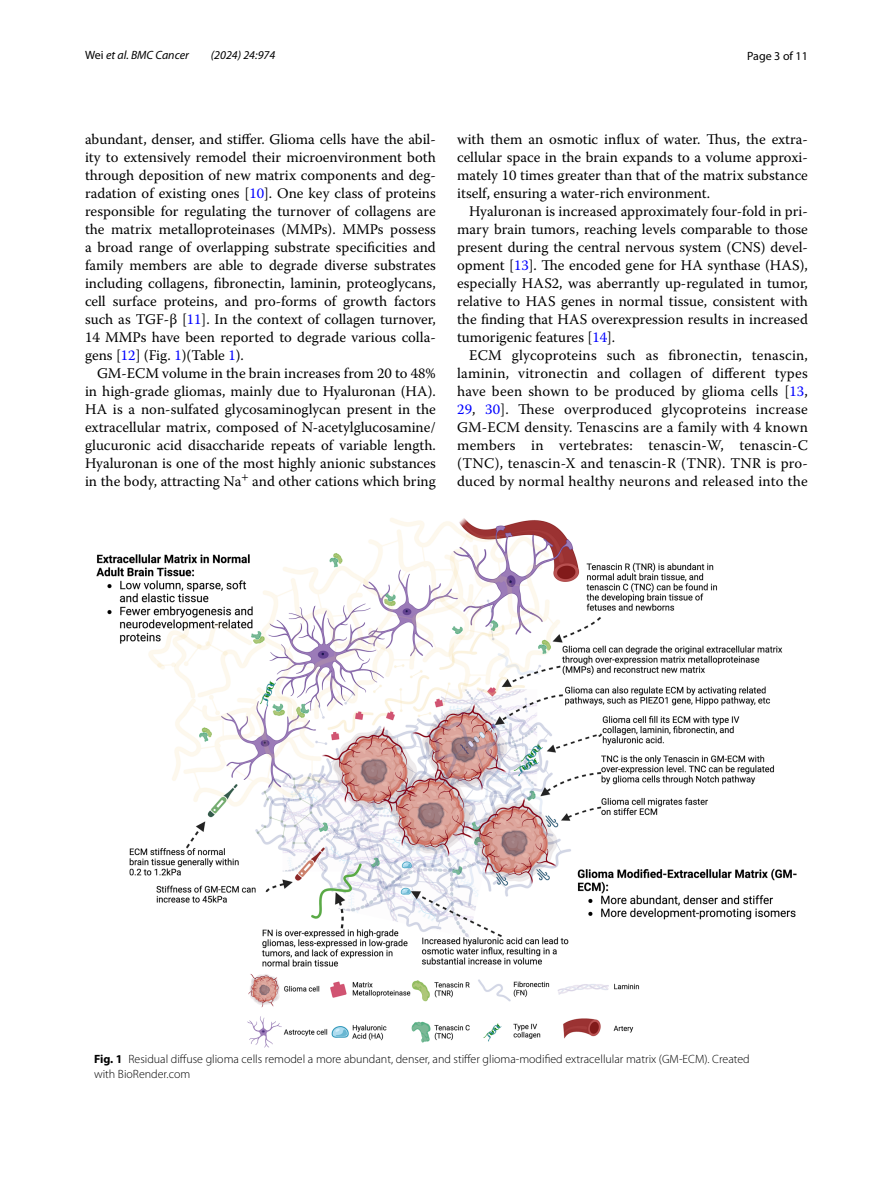
<style>
.page{position:relative;width:893px;height:1187px;background:#fff}
.page>*{position:absolute;margin:0;border:0;box-sizing:border-box;transform-origin:0 0}
.t1{font:14.7px/18px "Warnock Pro";color:#000;text-align:justify}
.t2{font:300 12px/15px "Myriad Pro";color:#000}
.t3{font:italic 12px "Myriad Pro";color:#000}
.t4{font:12px "Myriad Pro";color:#000}
.s1{font-style:normal}
.s2{color:#00f}
.s3{font-weight:700}
</style>
<div class="page">
<img style="left:96px;top:518px;width:701px;height:529px">
<p class="t3" style="left:85px;top:48px;width:105px"><span class="s1">Wei</span> et al. BMC Cancer</p>
<p class="t3" style="left:211px;top:48px;width:66px">(2024) 24:974</p>
<p class="t4" style="left:747px;top:48px;width:62px">Page 3 of 11</p>
<p class="t1" style="left:85px;top:130px;width:352px">abundant, denser, and stiffer. Glioma cells have the abil&shy;ity to extensively remodel their microenvironment both through deposition of new matrix components and deg&shy;radation of existing ones [<span class="s2">10</span>]. One key class of proteins responsible for regulating the turnover of collagens are the matrix metalloproteinases (MMPs). MMPs possess a broad range of overlapping substrate specificities and family members are able to degrade diverse substrates including collagens, fibronectin, laminin, proteoglycans, cell surface proteins, and pro-forms of growth factors such as TGF-β [<span class="s2">11</span>]. In the context of collagen turnover, 14 MMPs have been reported to degrade various colla&shy;gens [<span class="s2">12</span>] (Fig. <span class="s2">1</span>)(Table <span class="s2">1</span>).</p>
<p class="t1" style="left:85px;top:364px;width:352px;text-indent:12px">GM-ECM volume in the brain increases from 20 to 48% in high-grade gliomas, mainly due to Hyaluronan (HA).<br>HA is a non-sulfated glycosaminoglycan present in the extracellular matrix, composed of N-acetylglucosamine/ glucuronic acid disaccharide repeats of variable length.<br>Hyaluronan is one of the most highly anionic substances in the body, attracting Na<sup>+</sup> and other cations which bring</p>
<p class="t1" style="left:457px;top:130px;width:352px">with them an osmotic influx of water. Thus, the extra&shy;cellular space in the brain expands to a volume approxi&shy;mately 10 times greater than that of the matrix substance itself, ensuring a water-rich environment.</p>
<p class="t1" style="left:457px;top:202px;width:352px;text-indent:12px">Hyaluronan is increased approximately four-fold in pri&shy;mary brain tumors, reaching levels comparable to those present during the central nervous system (CNS) devel&shy;opment [<span class="s2">13</span>]. The encoded gene for HA synthase (HAS), especially HAS2, was aberrantly up-regulated in tumor, relative to HAS genes in normal tissue, consistent with the finding that HAS overexpression results in increased tumorigenic features [<span class="s2">14</span>].</p>
<p class="t1" style="left:457px;top:346px;width:352px;text-indent:12px">ECM glycoproteins such as fibronectin, tenascin, laminin, vitronectin and collagen of different types have been shown to be produced by glioma cells [<span class="s2">13</span>, <span class="s2">29</span>, <span class="s2">30</span>]. These overproduced glycoproteins increase GM-ECM density. Tenascins are a family with 4 known members in vertebrates: tenascin-W, tenascin-C (TNC), tenascin-X and tenascin-R (TNR). TNR is pro&shy;duced by normal healthy neurons and released into the</p>
<p class="t2" style="left:94px;top:1051px;width:657px"><span class="s3">Fig. 1</span> Residual diffuse glioma cells remodel a more abundant, denser, and stiffer glioma-modified extracellular matrix (GM-ECM). Created with BioRender.com</p>
</div>
